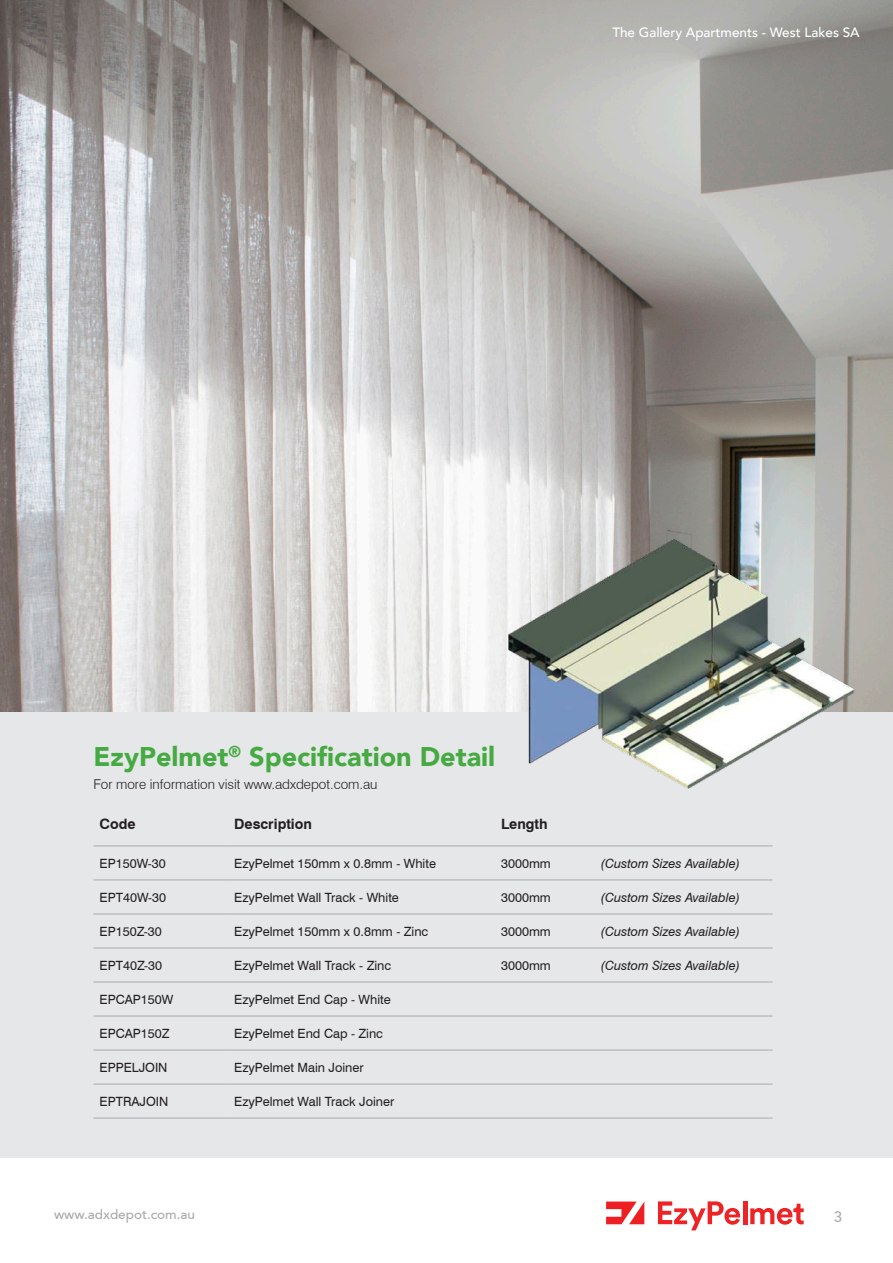
<style>
.page{position:relative;width:893px;height:1263px;background:#fff}
.page>*{position:absolute;margin:0;border:0;box-sizing:border-box;transform-origin:0 0}
.t1{font:900 27px "Avenir 95";color:#46aa42}
.t2{font:500 15px "Avenir 65";color:#a8a9ad}
.t3{font:700 14.25px "Swiss 721 BT";color:#231f20}
.t4{font:300 13.5px "Swiss 721 BT";color:#231f20}
.t5{font:500 13.5px "Avenir";color:#fff}
.t6{font:500 13.5px "Avenir 65";color:#a8a9ad}
.t7{font:12.75px "Swiss 721 BT";color:#231f20}
.t8{font:italic 12.75px "Swiss 721 BT";color:#231f20}
</style>
<div class="page">
<img style="left:0;top:0;width:893px;height:712px">
<div style="left:0;top:712px;width:893px;height:445px;background:#e6e7e9"></div>
<hr style="left:94px;top:845px;width:134px;height:1px;background:#a8a9ad">
<hr style="left:228px;top:845px;width:267px;height:1px;background:#a8a9ad">
<hr style="left:495px;top:845px;width:100px;height:1px;background:#a8a9ad">
<hr style="left:595px;top:845px;width:177px;height:1px;background:#a8a9ad">
<hr style="left:94px;top:879px;width:134px;height:1px;background:#a8a9ad">
<hr style="left:228px;top:879px;width:267px;height:1px;background:#a8a9ad">
<hr style="left:495px;top:879px;width:100px;height:1px;background:#a8a9ad">
<hr style="left:595px;top:879px;width:177px;height:1px;background:#a8a9ad">
<hr style="left:94px;top:913px;width:134px;height:1px;background:#a8a9ad">
<hr style="left:228px;top:913px;width:267px;height:1px;background:#a8a9ad">
<hr style="left:495px;top:913px;width:100px;height:1px;background:#a8a9ad">
<hr style="left:595px;top:913px;width:177px;height:1px;background:#a8a9ad">
<hr style="left:94px;top:947px;width:134px;height:1px;background:#a8a9ad">
<hr style="left:228px;top:947px;width:267px;height:1px;background:#a8a9ad">
<hr style="left:495px;top:947px;width:100px;height:1px;background:#a8a9ad">
<hr style="left:595px;top:947px;width:177px;height:1px;background:#a8a9ad">
<hr style="left:94px;top:982px;width:134px;height:1px;background:#a8a9ad">
<hr style="left:228px;top:982px;width:267px;height:1px;background:#a8a9ad">
<hr style="left:495px;top:982px;width:100px;height:1px;background:#a8a9ad">
<hr style="left:595px;top:982px;width:177px;height:1px;background:#a8a9ad">
<hr style="left:94px;top:1016px;width:134px;height:1px;background:#a8a9ad">
<hr style="left:228px;top:1016px;width:267px;height:1px;background:#a8a9ad">
<hr style="left:495px;top:1016px;width:100px;height:1px;background:#a8a9ad">
<hr style="left:595px;top:1016px;width:177px;height:1px;background:#a8a9ad">
<hr style="left:94px;top:1050px;width:134px;height:1px;background:#a8a9ad">
<hr style="left:228px;top:1050px;width:267px;height:1px;background:#a8a9ad">
<hr style="left:495px;top:1050px;width:100px;height:1px;background:#a8a9ad">
<hr style="left:595px;top:1050px;width:177px;height:1px;background:#a8a9ad">
<hr style="left:94px;top:1084px;width:134px;height:1px;background:#a8a9ad">
<hr style="left:228px;top:1084px;width:267px;height:1px;background:#a8a9ad">
<hr style="left:495px;top:1084px;width:100px;height:1px;background:#a8a9ad">
<hr style="left:595px;top:1084px;width:177px;height:1px;background:#a8a9ad">
<hr style="left:94px;top:1118px;width:134px;height:1px;background:#a8a9ad">
<hr style="left:228px;top:1118px;width:267px;height:1px;background:#a8a9ad">
<hr style="left:495px;top:1118px;width:100px;height:1px;background:#a8a9ad">
<hr style="left:595px;top:1118px;width:177px;height:1px;background:#a8a9ad">
<svg style="left:606px;top:1201px;width:38px;height:23px"></svg>
<svg style="left:658px;top:1201px;width:82px;height:29px"></svg>
<hr style="left:743px;top:1201px;width:4px;height:23px;background:#ee2325">
<svg style="left:750px;top:1204px;width:54px;height:21px"></svg>
<img style="left:488px;top:515px;width:384px;height:274px">
<p class="t5" style="left:612px;top:27px;width:249px">The Gallery Apartments - West Lakes SA</p>
<h1 class="t1" style="left:94px;top:745px;width:403px">EzyPelmet<sup>®</sup> Specification Detail</h1>
<p class="t4" style="left:94px;top:779px;width:286px">For more information visit www.adxdepot.com.au</p>
<p class="t3" style="left:100px;top:818px;width:38px">Code</p>
<p class="t3" style="left:234px;top:818px;width:79px">Description</p>
<p class="t3" style="left:501px;top:818px;width:48px">Length</p>
<p class="t7" style="left:100px;top:858px;width:68px">EP150W-30</p>
<p class="t7" style="left:234px;top:858px;width:203px">EzyPelmet 150mm x 0.8mm - White</p>
<p class="t7" style="left:501px;top:858px;width:51px">3000mm</p>
<p class="t8" style="left:601px;top:858px;width:141px">(Custom Sizes Available)</p>
<p class="t7" style="left:100px;top:892px;width:68px">EPT40W-30</p>
<p class="t7" style="left:234px;top:892px;width:166px">EzyPelmet Wall Track - White</p>
<p class="t7" style="left:501px;top:892px;width:51px">3000mm</p>
<p class="t8" style="left:601px;top:892px;width:141px">(Custom Sizes Available)</p>
<p class="t7" style="left:100px;top:926px;width:64px">EP150Z-30</p>
<p class="t7" style="left:234px;top:926px;width:196px">EzyPelmet 150mm x 0.8mm - Zinc</p>
<p class="t7" style="left:501px;top:926px;width:51px">3000mm</p>
<p class="t8" style="left:601px;top:926px;width:141px">(Custom Sizes Available)</p>
<p class="t7" style="left:100px;top:960px;width:64px">EPT40Z-30</p>
<p class="t7" style="left:234px;top:960px;width:158px">EzyPelmet Wall Track - Zinc</p>
<p class="t7" style="left:501px;top:960px;width:51px">3000mm</p>
<p class="t8" style="left:601px;top:960px;width:141px">(Custom Sizes Available)</p>
<p class="t7" style="left:100px;top:994px;width:75px">EPCAP150W</p>
<p class="t7" style="left:234px;top:994px;width:158px">EzyPelmet End Cap - White</p>
<p class="t7" style="left:100px;top:1028px;width:72px">EPCAP150Z</p>
<p class="t7" style="left:234px;top:1028px;width:150px">EzyPelmet End Cap - Zinc</p>
<p class="t7" style="left:100px;top:1062px;width:69px">EPPELJOIN</p>
<p class="t7" style="left:234px;top:1062px;width:131px">EzyPelmet Main Joiner</p>
<p class="t7" style="left:100px;top:1096px;width:70px">EPTRAJOIN</p>
<p class="t7" style="left:234px;top:1096px;width:162px">EzyPelmet Wall Track Joiner</p>
<p class="t6" style="left:54px;top:1209px;width:143px">www.adxdepot.com.au</p>
<p class="t2" style="left:834px;top:1210px;width:10px">3</p>
</div>
